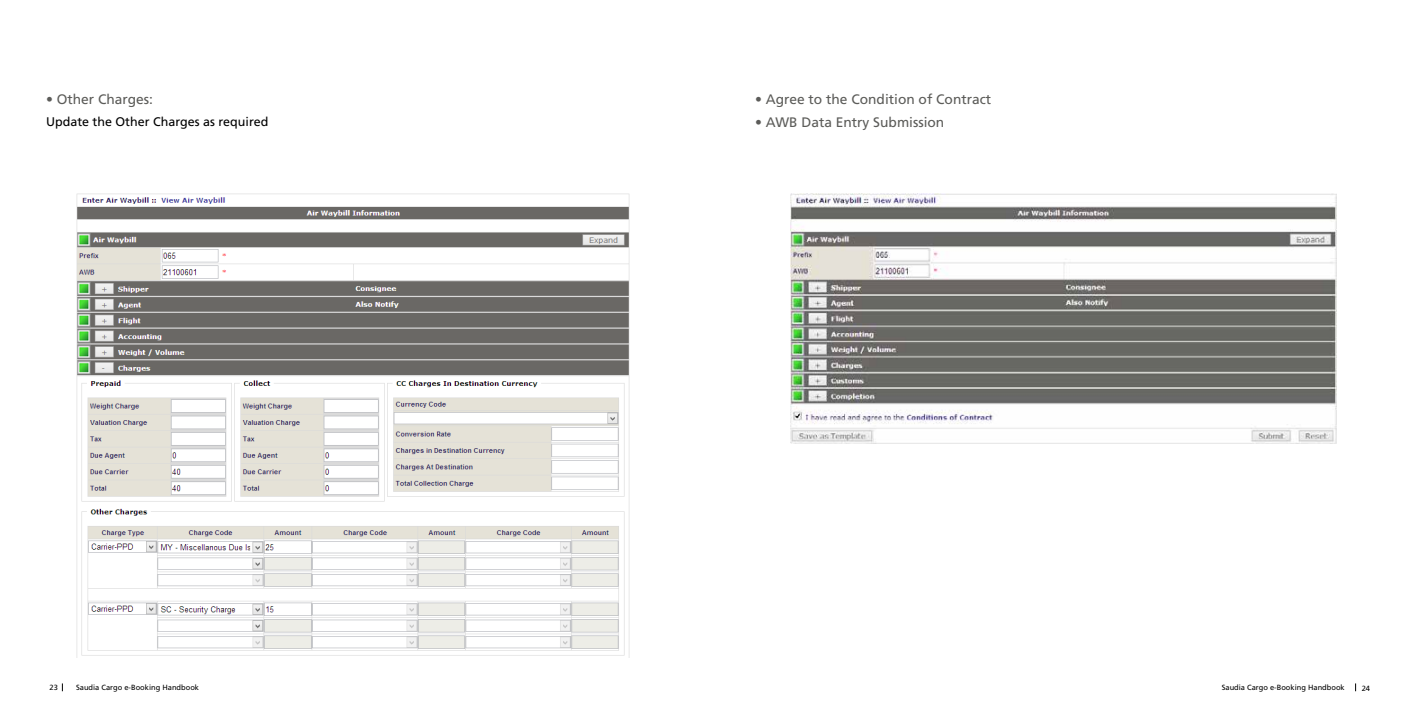
<style>
.page{position:relative;width:1418px;height:709px;background:#fff}
.page>*{position:absolute;margin:0;border:0;box-sizing:border-box;transform-origin:0 0}
.t1{font:13.75px "Frutiger LT Std";color:#5c5c59}
.t2{font:12.5px "Frutiger LT Std";color:#000}
.t3{font:7.5px "Frutiger LT Std";color:#000}
</style>
<div class="page">
<img style="left:77px;top:193px;width:552px;height:463px">
<img style="left:790px;top:193px;width:546px;height:250px">
<p class="t1" style="left:46px;top:91px;width:108px">• Other Charges:</p>
<p class="t2" style="left:46px;top:114px;width:224px">Update the Other Charges as required</p>
<p class="t1" style="left:755px;top:91px;width:238px">• Agree to the Condition of Contract</p>
<p class="t1" style="left:755px;top:114px;width:191px">• AWB Data Entry Submission</p>
<p class="t3" style="left:76px;top:683px;width:124px">Saudia Cargo e-Booking Handbook</p>
<p class="t3" style="left:1221px;top:683px;width:124px">Saudia Cargo e-Booking Handbook</p>
<p class="t3" style="left:49px;top:683px;width:10px">23</p>
<p class="t3" style="left:1361px;top:684px;width:10px">24</p>
</div>
